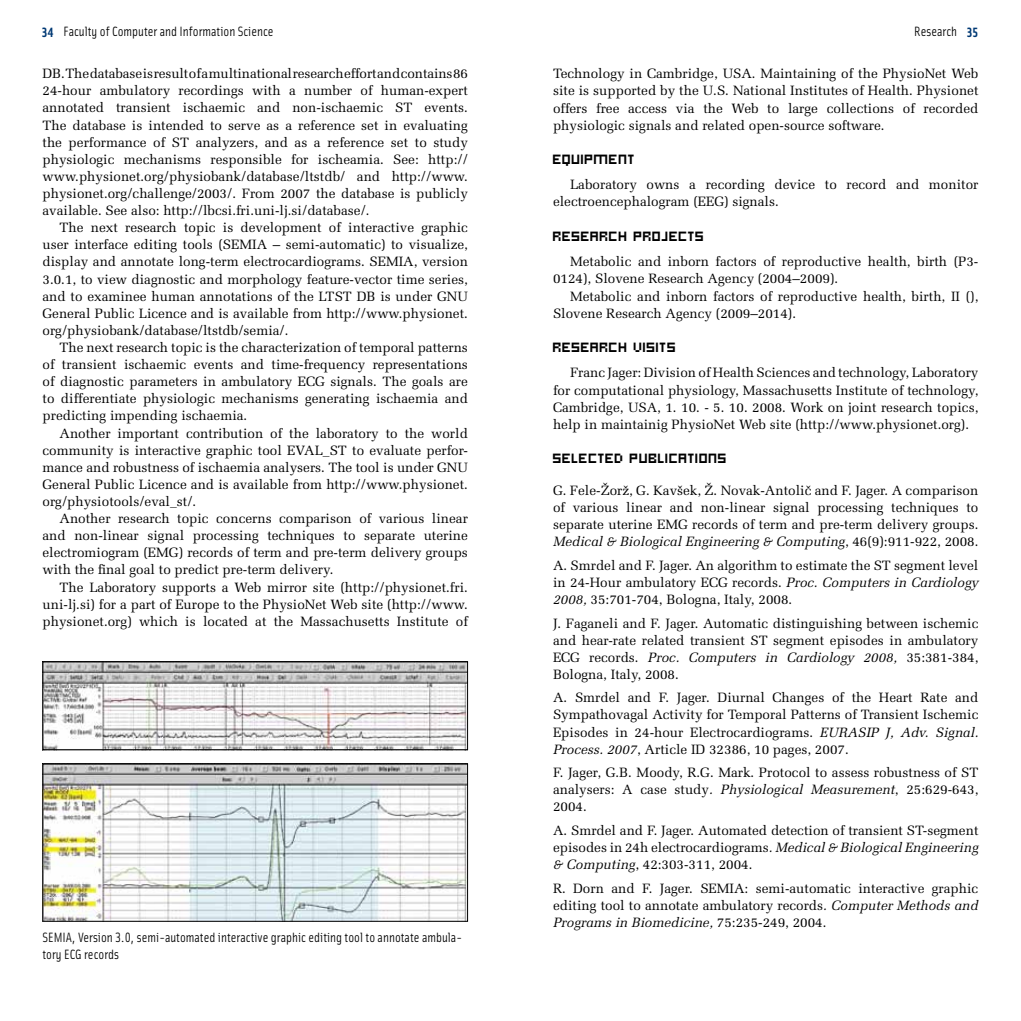
<style>
.page{position:relative;width:1021px;height:1021px;background:#fff}
.page>*{position:absolute;margin:0;border:0;box-sizing:border-box;transform-origin:0 0}
.t1{font:15px "INN Hooge 0555";color:#000}
.t2{font:13.5px/17.1px "INN Melior";color:#000;text-align:justify}
.t3{font:13.5px/17.1px "INN Solex Lining";color:#000}
.s1{font-weight:700;color:#003974}
.s2{font-style:italic}
</style>
<div class="page">
<img style="left:45px;top:765px;width:421px;height:154px">
<div style="left:43px;top:763px;width:425px;height:158px;border:1px solid #000"></div>
<img style="left:45px;top:663px;width:421px;height:85px">
<div style="left:43px;top:661px;width:425px;height:89px;border:1px solid #000"></div>
<p class="t3" style="left:42px;top:22px;width:233px"><span class="s1">34</span> Faculty of Computer and Information Science</p>
<p class="t3" style="left:914px;top:22px;width:66px">Research <span class="s1">35</span></p>
<p class="t2" style="left:43px;top:65px;width:427px">DB. The database is result of a multinational research effort and contains 86<br>24-hour ambulatory recordings with a number of human-expert annotated transient ischaemic and non-ischaemic ST events.<br>The database is intended to serve as a reference set in evaluating the performance of ST analyzers, and as a reference set to study physiologic mechanisms responsible for ischeamia. See: http:// www.physionet.org/physiobank/database/ltstdb/ and http://www. physionet.org/challenge/2003/. From 2007 the database is publicly available. See also: http://lbcsi.fri.uni-lj.si/database/.</p>
<p class="t2" style="left:43px;top:219px;width:427px;text-indent:17px">The next research topic is development of interactive graphic user interface editing tools (SEMIA – semi-automatic) to visualize, display and annotate long-term electrocardiograms. SEMIA, version 3.0.1, to view diagnostic and morphology feature-vector time series, and to examinee human annotations of the LTST DB is under GNU General Public Licence and is available from http://www.physionet. org/physiobank/database/ltstdb/semia/.</p>
<p class="t2" style="left:43px;top:339px;width:427px;text-indent:17px">The next research topic is the characterization of temporal patterns of transient ischaemic events and time-frequency representations of diagnostic parameters in ambulatory ECG signals. The goals are to differentiate physiologic mechanisms generating ischaemia and predicting impending ischaemia.</p>
<p class="t2" style="left:43px;top:424px;width:427px;text-indent:17px">Another important contribution of the laboratory to the world community is interactive graphic tool EVAL_ST to evaluate perfor&shy;mance and robustness of ischaemia analysers. The tool is under GNU General Public Licence and is available from http://www.physionet. org/physiotools/eval_st/.</p>
<p class="t2" style="left:43px;top:510px;width:427px;text-indent:17px">Another research topic concerns comparison of various linear and non-linear signal processing techniques to separate uterine electromiogram (EMG) records of term and pre-term delivery groups with the final goal to predict pre-term delivery.</p>
<p class="t2" style="left:43px;top:578px;width:427px;text-indent:17px">The Laboratory supports a Web mirror site (http://physionet.fri. uni-lj.si) for a part of Europe to the PhysioNet Web site (http://www. physionet.org) which is located at the Massachusetts Institute of</p>
<p class="t3" style="left:43px;top:928px;width:421px">SEMIA, Version 3.0, semi-automated interactive graphic editing tool to annotate ambula&shy;tory ECG records</p>
<p class="t2" style="left:553px;top:65px;width:427px">Technology in Cambridge, USA. Maintaining of the PhysioNet Web site is supported by the U.S. National Institutes of Health. Physionet offers free access via the Web to large collections of recorded physiologic signals and related open-source software.</p>
<p class="t1" style="left:553px;top:149px;width:29px">EQUIPMENT</p>
<p class="t2" style="left:553px;top:176px;width:427px;text-indent:17px">Laboratory owns a recording device to record and monitor electroencephalogram (EEG) signals.</p>
<p class="t1" style="left:553px;top:226px;width:20px">RESEARCH</p>
<p class="t1" style="left:633px;top:226px;width:19px">PROJECTS</p>
<p class="t2" style="left:553px;top:253px;width:427px;text-indent:17px">Metabolic and inborn factors of reproductive health, birth (P3-<br>0124), Slovene Research Agency (2004–2009).</p>
<p class="t2" style="left:553px;top:287px;width:427px;text-indent:17px">Metabolic and inborn factors of reproductive health, birth, II (),<br>Slovene Research Agency (2009–2014).</p>
<p class="t1" style="left:553px;top:337px;width:20px">RESEARCH</p>
<p class="t1" style="left:633px;top:337px;width:17px">VISITS</p>
<p class="t2" style="left:553px;top:364px;width:427px;text-indent:17px">Franc Jager: Division of Health Sciences and technology, Laboratory for computational physiology, Massachusetts Institute of technology, Cambridge, USA, 1. 10. - 5. 10. 2008. Work on joint research topics, help in maintainig PhysioNet Web site (http://www.physionet.org).</p>
<p class="t1" style="left:553px;top:448px;width:19px">SELECTED</p>
<p class="t1" style="left:630px;top:448px;width:19px">PUBLICATIONS</p>
<p class="t2" style="left:553px;top:482px;width:427px">G. Fele-Žorž, G. Kavšek, Ž. Novak-Antolič and F. Jager. A comparison of various linear and non-linear signal processing techniques to separate uterine EMG records of term and pre-term delivery groups.<br><span class="s2">Medical &amp; Biological Engineering &amp; Computing</span>, 46(9):911-922, 2008.</p>
<p class="t2" style="left:553px;top:556px;width:427px">A. Smrdel and F. Jager. An algorithm to estimate the ST segment level in 24-Hour ambulatory ECG records. <span class="s2">Proc. Computers in Cardiology 2008,</span> 35:701-704, Bologna, Italy, 2008.</p>
<p class="t2" style="left:553px;top:614px;width:427px">J. Faganeli and F. Jager. Automatic distinguishing between ischemic and hear-rate related transient ST segment episodes in ambulatory ECG records. <span class="s2">Proc. Computers in Cardiology 2008,</span> 35:381-384, Bologna, Italy, 2008.</p>
<p class="t2" style="left:553px;top:689px;width:427px">A. Smrdel and F. Jager. Diurnal Changes of the Heart Rate and Sympathovagal Activity for Temporal Patterns of Transient Ischemic Episodes in 24-hour Electrocardiograms. <span class="s2">EURASIP J, Adv. Signal.<br>Process. 2007</span>, Article ID 32386, 10 pages, 2007.</p>
<p class="t2" style="left:553px;top:764px;width:427px">F. Jager, G.B. Moody, R.G. Mark. Protocol to assess robustness of ST analysers: A case study<span class="s2">. Physiological Measurement</span>, 25:629-643, 2004.</p>
<p class="t2" style="left:553px;top:821px;width:427px">A. Smrdel and F. Jager. Automated detection of transient ST-segment episodes in 24h electrocardiograms<span class="s2">. Medical &amp; Biological Engineering &amp; Computing</span>, 42:303-311, 2004.</p>
<p class="t2" style="left:553px;top:879px;width:427px">R. Dorn and F. Jager. SEMIA: semi-automatic interactive graphic editing tool to annotate ambulatory records<span class="s2">. Computer Methods and Programs in Biomedicine,</span> 75:235-249, 2004.</p>
</div>
